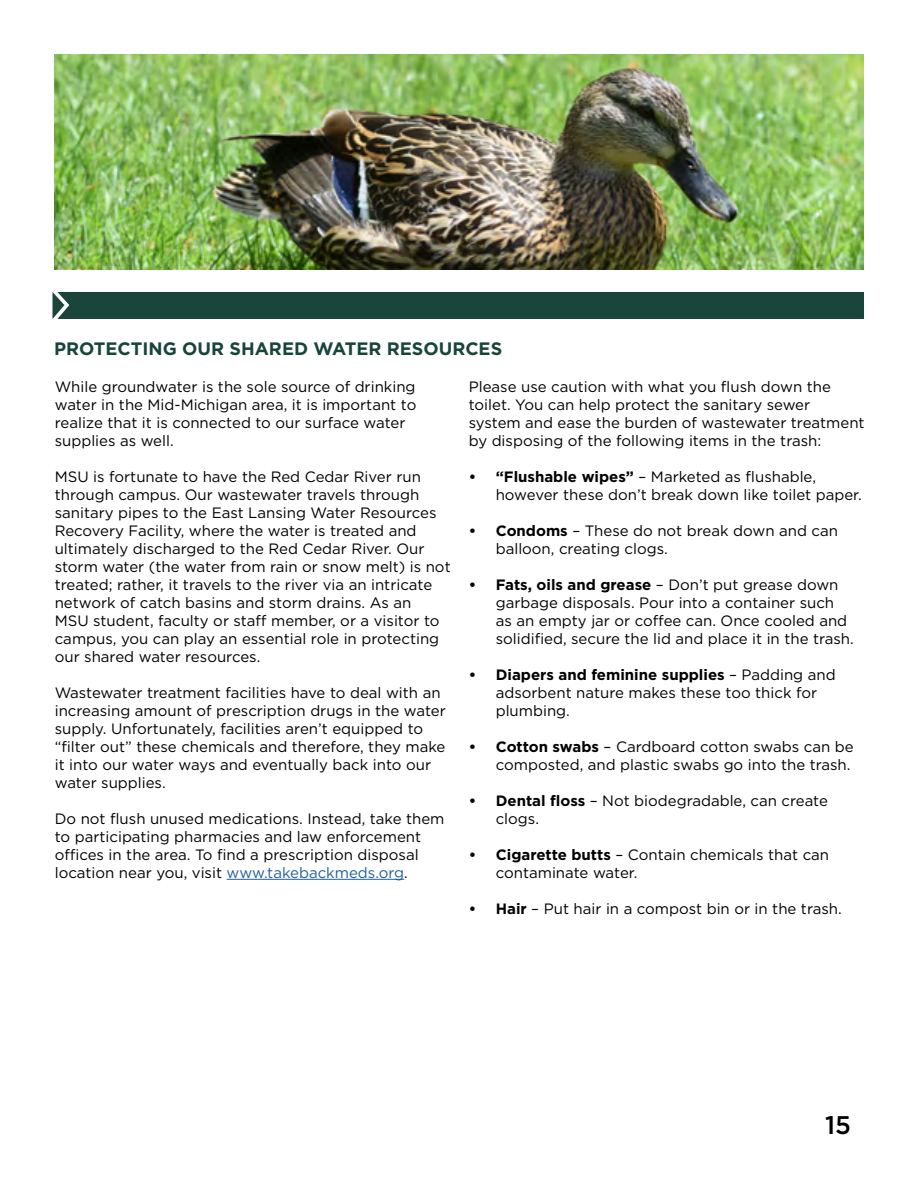
<style>
.page{position:relative;width:918px;height:1188px;background:#fff}
.page>*{position:absolute;margin:0;border:0;box-sizing:border-box;transform-origin:0 0}
.t1{font:500 25.5px "Gotham";color:#000}
.t2{font:700 18px "Gotham";color:#18453b}
.t3{font:15px/18px "Gotham";color:#000}
.s1{color:#215e9e}
.s2{font-weight:700}
</style>
<div class="page">
<img style="left:54px;top:54px;width:810px;height:216px">
<hr style="left:227px;top:879px;width:177px;height:1px;background:#215e9e">
<div style="left:53px;top:292px;width:811px;height:27px;background:#19453b"></div>
<p class="t2" style="left:54px;top:336px;width:450px">PROTECTING OUR SHARED WATER RESOURCES</p>
<p class="t3" style="left:55px;top:377px;width:363px">While groundwater is the sole source of drinking water in the Mid-Michigan area, it is important to realize that it is connected to our surface water supplies as well.</p>
<p class="t3" style="left:55px;top:467px;width:397px">MSU is fortunate to have the Red Cedar River run through campus. Our wastewater travels through sanitary pipes to the East Lansing Water Resources Recovery Facility, where the water is treated and ultimately discharged to the Red Cedar River. Our storm water (the water from rain or snow melt) is not treated; rather, it travels to the river via an intricate network of catch basins and storm drains. As an<br>MSU student, faculty or staff member, or a visitor to campus, you can play an essential role in protecting our shared water resources.</p>
<p class="t3" style="left:55px;top:683px;width:393px">Wastewater treatment facilities have to deal with an increasing amount of prescription drugs in the water supply. Unfortunately, facilities aren’t equipped to<br>“fi lter out” these chemicals and therefore, they make it into our water ways and eventually back into our water supplies.</p>
<p class="t3" style="left:55px;top:809px;width:391px">Do not flush unused medications. Instead, take them to participating pharmacies and law enforcement offices in the area. To fi nd a prescription disposal location near you, visit <span class="s1">www.takebackmeds.org</span>.</p>
<p class="t3" style="left:469px;top:377px;width:397px">Please use caution with what you flush down the toilet. You can help protect the sanitary sewer system and ease the burden of wastewater treatment by disposing of the following items in the trash:</p>
<p class="t3" style="left:496px;top:467px;width:367px;text-indent:-27px"><span class="s2">• “Flushable wipes”</span> – Marketed as flushable, however these don’t break down like toilet paper.</p>
<p class="t3" style="left:496px;top:521px;width:344px;text-indent:-27px"><span class="s2">• Condoms</span> – These do not break down and can balloon, creating clogs.</p>
<p class="t3" style="left:496px;top:575px;width:360px;text-indent:-27px"><span class="s2">• Fats, oils and grease</span> – Don’t put grease down garbage disposals. Pour into a container such as an empty jar or coffee can. Once cooled and solidified, secure the lid and place it in the trash.</p>
<p class="t3" style="left:496px;top:665px;width:341px;text-indent:-27px"><span class="s2">• Diapers and feminine supplies</span> – Padding and adsorbent nature makes these too thick for plumbing.</p>
<p class="t3" style="left:469px;top:737px;width:386px;text-align:right"><span class="s2">• Cotton swabs</span> – Cardboard cotton swabs can be composted, and plastic swabs go into the trash.</p>
<p class="t3" style="left:496px;top:791px;width:334px;text-indent:-27px"><span class="s2">• Dental floss</span> – Not biodegradable, can create clogs.</p>
<p class="t3" style="left:496px;top:845px;width:335px;text-indent:-27px"><span class="s2">• Cigarette butts</span> – Contain chemicals that can contaminate water.</p>
<p class="t3" style="left:469px;top:899px;width:375px"><span class="s2">• Hair</span> – Put hair in a compost bin or in the trash.</p>
<h1 class="t1" style="left:825px;top:1108px;width:27px">15</h1>
</div>
